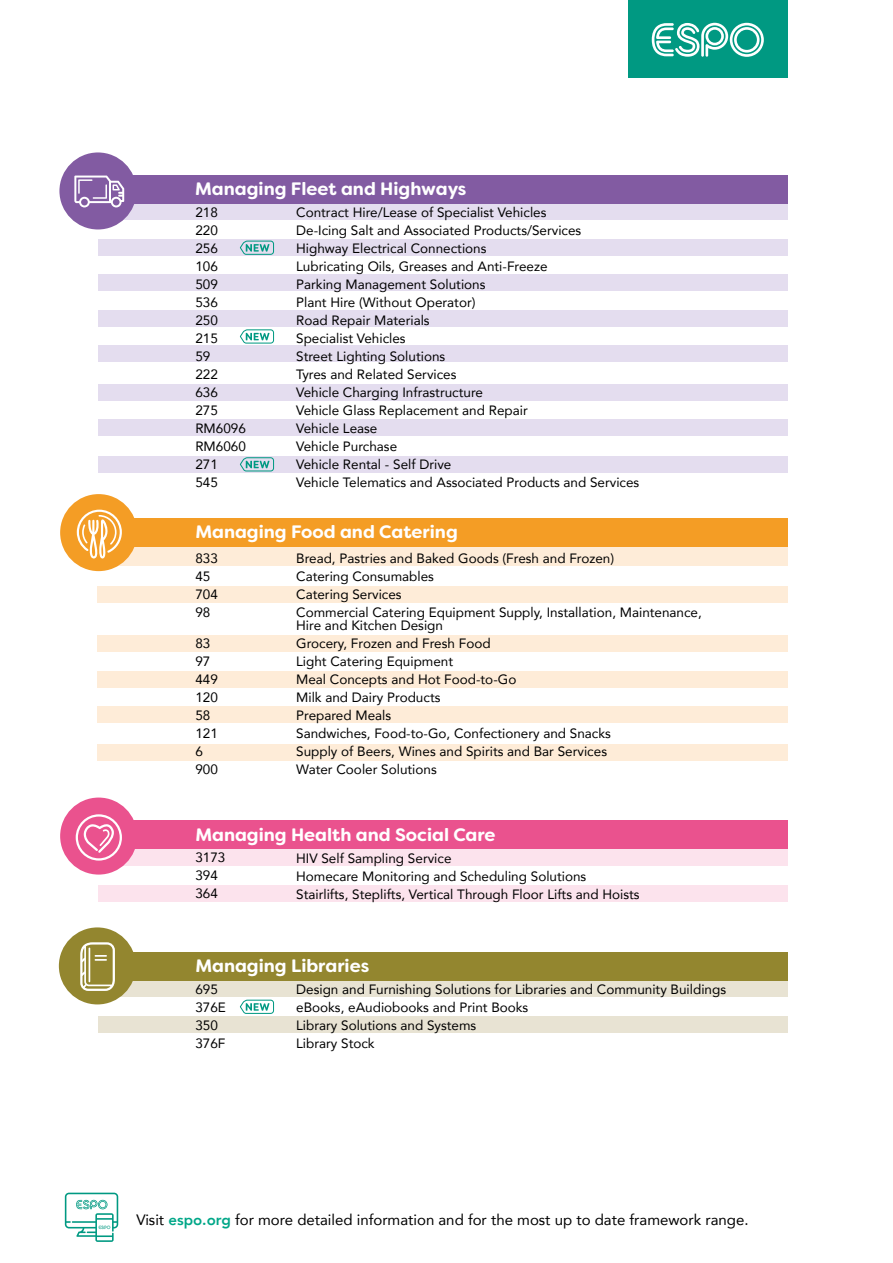
<style>
.page{position:relative;width:893px;height:1263px;background:#fff}
.page>*{position:absolute;margin:0;border:0;box-sizing:border-box;transform-origin:0 0}
.t1{font:700 18px "Filson Soft";color:#fff}
.t2{font:15px "Avenir";color:#000}
.t3{font:13.5px/18px "Avenir";color:#000}
.s1{font-weight:800;color:#00a788}
</style>
<div class="page">
<div style="left:99px;top:981px;width:689px;height:16px;background:#e8e3d3"></div>
<div style="left:99px;top:1017px;width:689px;height:16px;background:#e8e3d3"></div>
<div style="left:99px;top:849px;width:689px;height:17px;background:#fce3ed"></div>
<div style="left:99px;top:886px;width:689px;height:16px;background:#fce3ed"></div>
<div style="left:97px;top:547px;width:691px;height:19px;background:#feecd8"></div>
<div style="left:97px;top:586px;width:691px;height:16px;background:#feecd8"></div>
<div style="left:97px;top:745px;width:691px;height:16px;background:#feecd8"></div>
<div style="left:97px;top:635px;width:691px;height:16px;background:#feecd8"></div>
<div style="left:97px;top:671px;width:691px;height:17px;background:#feecd8"></div>
<div style="left:97px;top:706px;width:691px;height:17px;background:#feecd8"></div>
<div style="left:99px;top:203px;width:689px;height:17px;background:#e4ddef"></div>
<div style="left:99px;top:240px;width:689px;height:16px;background:#e4ddef"></div>
<div style="left:99px;top:384px;width:689px;height:16px;background:#e4ddef"></div>
<div style="left:99px;top:275px;width:689px;height:16px;background:#e4ddef"></div>
<div style="left:99px;top:419px;width:689px;height:16px;background:#e4ddef"></div>
<div style="left:99px;top:311px;width:689px;height:16px;background:#e4ddef"></div>
<div style="left:99px;top:456px;width:689px;height:16px;background:#e4ddef"></div>
<div style="left:99px;top:346px;width:689px;height:16px;background:#e4ddef"></div>
<div style="left:97px;top:821px;width:691px;height:28px;background:#ea528e"></div>
<div style="left:97px;top:952px;width:691px;height:28px;background:#93862f"></div>
<div style="left:97px;top:175px;width:691px;height:28px;background:#825ba2"></div>
<div style="left:97px;top:518px;width:691px;height:29px;background:#f49d25"></div>
<svg style="left:65px;top:1193px;width:53px;height:49px"></svg>
<div style="left:628px;top:0;width:160px;height:77px;background:#009982"></div>
<svg style="left:652px;top:23px;width:112px;height:34px"></svg>
<div style="left:60px;top:797px;width:77px;height:77px;background:#ea528e;border-radius:50%"></div>
<svg style="left:76px;top:814px;width:46px;height:46px"></svg>
<div style="left:59px;top:927px;width:77px;height:77px;background:#93862f;border-radius:50%"></div>
<svg style="left:80px;top:942px;width:35px;height:49px"></svg>
<div style="left:60px;top:494px;width:77px;height:77px;background:#f49d25;border-radius:50%"></div>
<svg style="left:77px;top:510px;width:45px;height:48px"></svg>
<div style="left:59px;top:152px;width:77px;height:77px;background:#825ba2;border-radius:50%"></div>
<svg style="left:74px;top:176px;width:50px;height:31px"></svg>
<svg style="left:239px;top:999px;width:36px;height:15px"></svg>
<svg style="left:239px;top:240px;width:36px;height:15px"></svg>
<svg style="left:239px;top:329px;width:36px;height:15px"></svg>
<svg style="left:239px;top:457px;width:36px;height:15px"></svg>
<h1 class="t1" style="left:195px;top:178px;width:273px">Managing Fleet and Highways</h1>
<p class="t3" style="left:195px;top:203px;width:52px">218<br>220<br>256<br>106<br>509<br>536<br>250<br>215<br>59<br>222<br>636<br>275<br>RM6096<br>RM6060<br>271<br>545</p>
<p class="t3" style="left:296px;top:203px;width:345px">Contract Hire/Lease of Specialist Vehicles<br>De-Icing Salt and Associated Products/Services<br>Highway Electrical Connections<br>Lubricating Oils, Greases and Anti-Freeze<br>Parking Management Solutions<br>Plant Hire (Without Operator)<br>Road Repair Materials<br>Specialist Vehicles<br>Street Lighting Solutions<br>Tyres and Related Services<br>Vehicle Charging Infrastructure<br>Vehicle Glass Replacement and Repair<br>Vehicle Lease<br>Vehicle Purchase<br>Vehicle Rental - Self Drive<br>Vehicle Telematics and Associated Products and Services</p>
<h1 class="t1" style="left:195px;top:520px;width:264px">Managing Food and Catering</h1>
<p class="t3" style="left:195px;top:549px;width:24px">833<br>45<br>704<br>98</p>
<p class="t3" style="left:195px;top:634px;width:24px">83<br>97<br>449<br>120<br>58<br>121<br>6<br>900</p>
<p class="t3" style="left:296px;top:549px;width:407px">Bread, Pastries and Baked Goods (Fresh and Frozen)<br>Catering Consumables<br>Catering Services<br>Commercial Catering Equipment Supply, Installation, Maintenance,</p>
<p class="t3" style="left:296px;top:616px;width:316px">Hire and Kitchen Design<br>Grocery, Frozen and Fresh Food<br>Light Catering Equipment<br>Meal Concepts and Hot Food-to-Go<br>Milk and Dairy Products<br>Prepared Meals<br>Sandwiches, Food-to-Go, Confectionery and Snacks<br>Supply of Beers, Wines and Spirits and Bar Services<br>Water Cooler Solutions</p>
<h1 class="t1" style="left:195px;top:823px;width:302px">Managing Health and Social Care</h1>
<p class="t3" style="left:195px;top:848px;width:32px">3173<br>394<br>364</p>
<p class="t3" style="left:296px;top:849px;width:345px">HIV Self Sampling Service<br>Homecare Monitoring and Scheduling Solutions<br>Stairlifts, Steplifts, Vertical Through Floor Lifts and Hoists</p>
<h1 class="t1" style="left:195px;top:954px;width:175px">Managing Libraries</h1>
<p class="t3" style="left:195px;top:980px;width:32px">695<br>376E<br>350<br>376F</p>
<p class="t3" style="left:296px;top:980px;width:431px">Design and Furnishing Solutions for Libraries and Community Buildings eBooks, eAudiobooks and Print Books<br>Library Solutions and Systems<br>Library Stock</p>
<p class="t2" style="left:136px;top:1208px;width:614px">Visit <span class="s1">espo.org</span> for more detailed information and for the most up to date framework range.</p>
</div>
